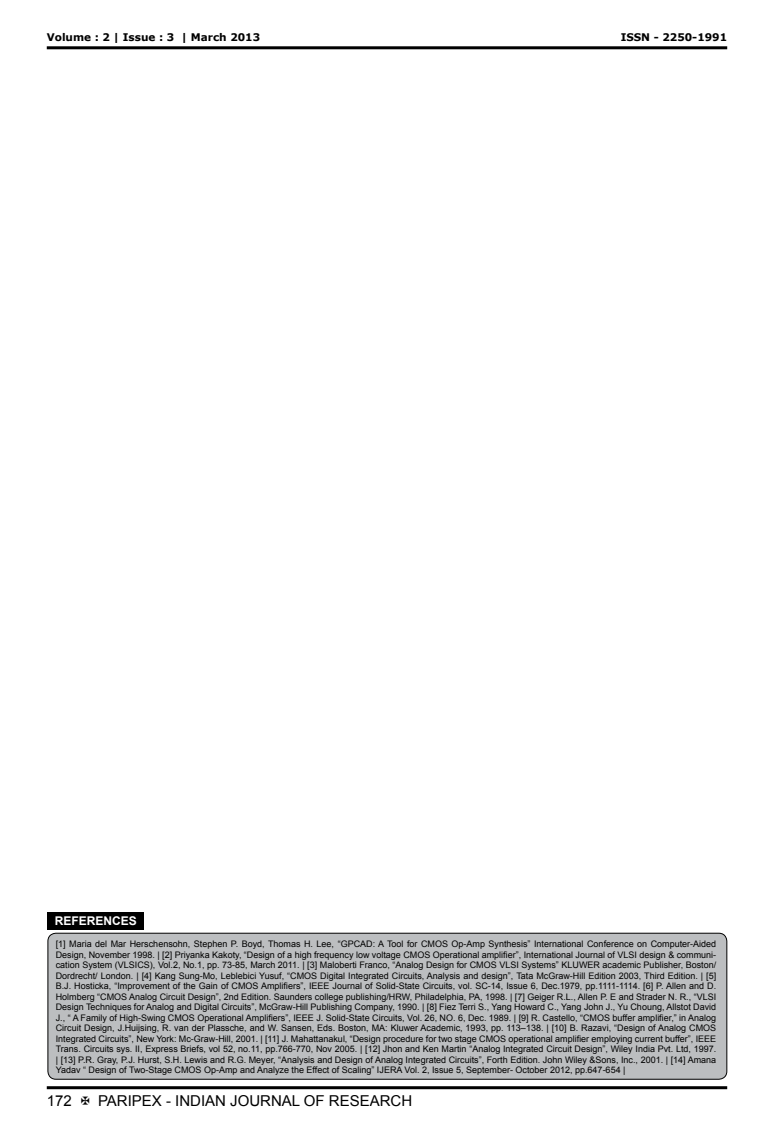
<style>
.page{position:relative;width:774px;height:1136px;background:#fff}
.page>*{position:absolute;margin:0;border:0;box-sizing:border-box;transform-origin:0 0}
.t1{font:15px "Arial";color:#000}
.t2{font:700 12px "Arial";color:#fff}
.t3{font:700 10.5px "Verdana";color:#000}
.t4{font:9px/10.5px "Arial";color:#000;text-align:justify}
</style>
<div class="page">
<hr style="left:47px;top:46px;width:680px;height:3px;background:#000">
<hr style="left:47px;top:1086px;width:680px;height:3px;background:#000">
<div style="left:48px;top:933px;width:679px;height:146px;background:#bcbec0;border-radius:8px"></div>
<div style="left:48px;top:932px;width:679px;height:147px;border:1px solid #000;border-radius:8px"></div>
<div style="left:48px;top:912px;width:96px;height:17px;background:#000"></div>
<p class="t3" style="left:47px;top:33px;width:215px">Volume : 2 | Issue : 3 | March 2013</p>
<p class="t3" style="left:621px;top:33px;width:108px">ISSN - 2250-1991</p>
<h2 class="t2" style="left:55px;top:916px;width:84px">REFERENCES</h2>
<p class="t4" style="left:56px;top:938px;width:662px">[1] Maria del Mar Herschensohn, Stephen P. Boyd, Thomas H. Lee, “GPCAD: A Tool for CMOS Op-Amp Synthesis” International Conference on Computer-Aided Design, November 1998. | [2] Priyanka Kakoty, “Design of a high frequency low voltage CMOS Operational amplifier”, International Journal of VLSI design &amp; communi&shy;cation System (VLSICS), Vol.2, No.1, pp. 73-85, March 2011. | [3] Maloberti Franco, “Analog Design for CMOS VLSI Systems” KLUWER academic Publisher, Boston/ Dordrecht/ London. | [4] Kang Sung-Mo, Leblebici Yusuf, “CMOS Digital Integrated Circuits, Analysis and design”, Tata McGraw-Hill Edition 2003, Third Edition. | [5] B.J. Hosticka, “Improvement of the Gain of CMOS Amplifiers”, IEEE Journal of Solid-State Circuits, vol. SC-14, Issue 6, Dec.1979, pp.1111-1114. [6] P. Allen and D.<br>Holmberg “CMOS Analog Circuit Design”, 2nd Edition. Saunders college publishing/HRW, Philadelphia, PA, 1998. | [7] Geiger R.L., Allen P. E and Strader N. R., “VLSI Design Techniques for Analog and Digital Circuits”, McGraw-Hill Publishing Company, 1990. | [8] Fiez Terri S., Yang Howard C., Yang John J., Yu Choung, Allstot David J., “ A Family of High-Swing CMOS Operational Amplifiers”, IEEE J. Solid-State Circuits, Vol. 26, NO. 6, Dec. 1989. | [9] R. Castello, “CMOS buffer amplifier,” in Analog Circuit Design, J.Huijsing, R. van der Plassche, and W. Sansen, Eds. Boston, MA: Kluwer Academic, 1993, pp. 113–138. | [10] B. Razavi, “Design of Analog CMOS Integrated Circuits”, New York: Mc-Graw-Hill, 2001. | [11] J. Mahattanakul, “Design procedure for two stage CMOS operational amplifier employing current buffer”, IEEE Trans. Circuits sys. II, Express Briefs, vol 52, no.11, pp.766-770, Nov 2005. | [12] Jhon and Ken Martin “Analog Integrated Circuit Design”, Wiley India Pvt. Ltd, 1997. | [13] P.R. Gray, P.J. Hurst, S.H. Lewis and R.G. Meyer, “Analysis and Design of Analog Integrated Circuits”, Forth Edition. John Wiley &amp;Sons, Inc., 2001. | [14] Amana Yadav “ Design of Two-Stage CMOS Op-Amp and Analyze the Effect of Scaling” IJERA Vol. 2, Issue 5, September- October 2012, pp.647-654 |</p>
<h1 class="t1" style="left:47px;top:1090px;width:27px">172</h1>
<h1 class="t1" style="left:98px;top:1091px;width:316px">PARIPEX - INDIAN JOURNAL OF RESEARCH</h1>
</div>
